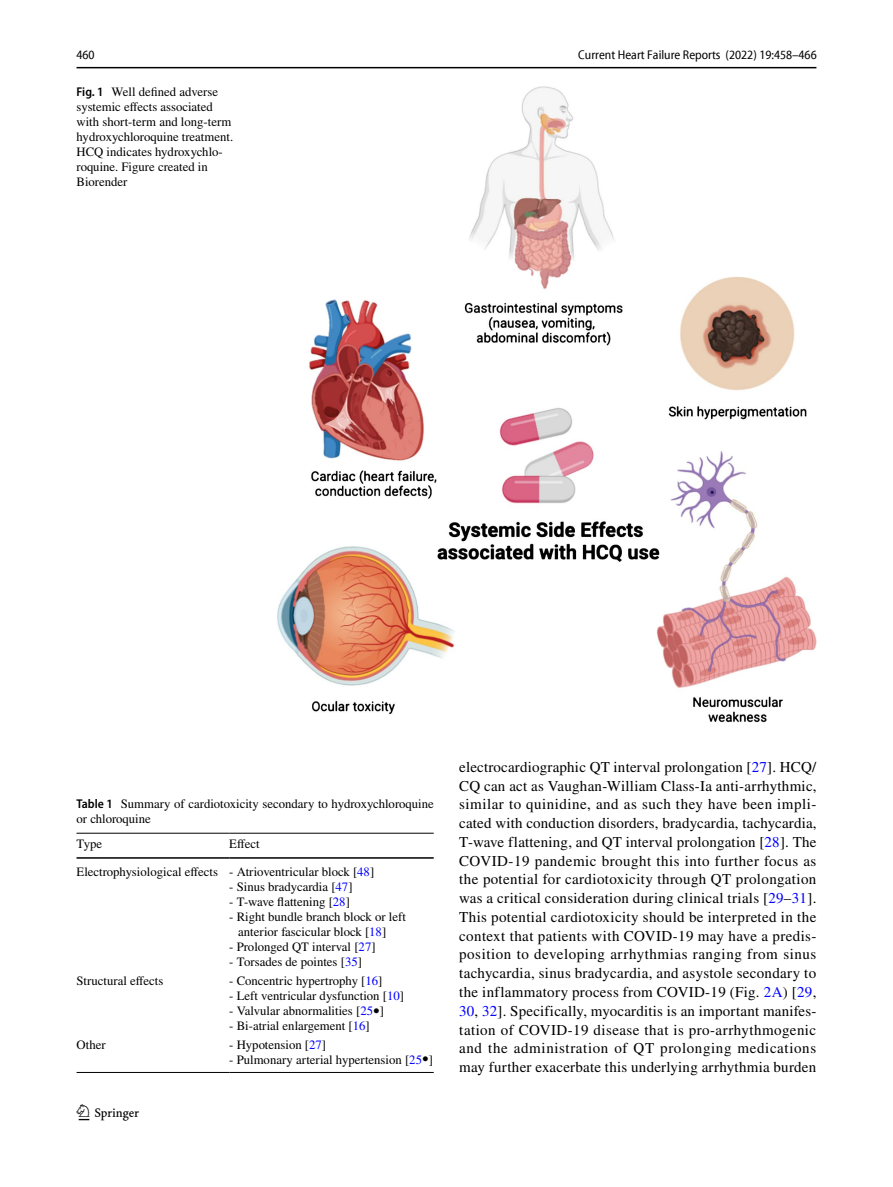
<style>
.page{position:relative;width:893px;height:1187px;background:#fff}
.page>*{position:absolute;margin:0;border:0;box-sizing:border-box;transform-origin:0 0}
.t1{font:22.5px "Springnew Regular 2";color:#000}
.t2{font:15px/18.8px "STIX";letter-spacing:.015em;color:#000;text-align:justify}
.t3{font:12.75px/15px "STIX";color:#000}
.t4{font:semi-condensed 12.75px "Myriad Pro Unic";color:#000}
.s1{font-family:"Myriad Pro";font-weight:600;font-stretch:semi-condensed}
.s2{color:#00f}
</style>
<div class="page">
<hr style="left:77px;top:67px;width:739px;height:1px;background:#000">
<img style="left:277px;top:87px;width:539px;height:635px">
<hr style="left:77px;top:832px;width:152px;height:1px;background:#000">
<hr style="left:77px;top:857px;width:152px;height:1px;background:#000">
<hr style="left:229px;top:832px;width:205px;height:1px;background:#000">
<hr style="left:229px;top:857px;width:205px;height:1px;background:#000">
<hr style="left:77px;top:1071px;width:152px;height:1px;background:#000">
<hr style="left:229px;top:1071px;width:205px;height:1px;background:#000">
<p class="t4" style="left:77px;top:50px;width:20px">460</p>
<p class="t4" style="left:578px;top:50px;width:240px">Current Heart Failure Reports (2022) 19:458–466</p>
<p class="t3" style="left:77px;top:85px;width:158px"><span class="s1">Fig. 1</span> Well defined adverse systemic effects associated with short-term and long-term hydroxychloroquine treatment.<br>HCQ indicates hydroxychlo&shy;roquine. Figure created in<br>Biorender</p>
<p class="t3" style="left:77px;top:796px;width:359px"><span class="s1">Table 1</span> Summary of cardiotoxicity secondary to hydroxychloroquine or chloroquine</p>
<p class="t3" style="left:77px;top:837px;width:27px">Type</p>
<p class="t3" style="left:229px;top:837px;width:32px">Effect</p>
<p class="t3" style="left:77px;top:865px;width:299px">Electrophysiological effects - Atrioventricular block [<span class="s2">48</span>]</p>
<p class="t3" style="left:229px;top:880px;width:125px">- Sinus bradycardia [<span class="s2">47</span>]</p>
<p class="t3" style="left:229px;top:895px;width:122px">- T-wave flattening [<span class="s2">28</span>]</p>
<p class="t3" style="left:238px;top:910px;width:169px;text-indent:-9px">- Right bundle branch block or left anterior fascicular block [<span class="s2">18</span>]</p>
<p class="t3" style="left:229px;top:940px;width:148px">- Prolonged QT interval [<span class="s2">27</span>]</p>
<p class="t3" style="left:229px;top:955px;width:134px">- Torsades de pointes [<span class="s2">35</span>]</p>
<p class="t3" style="left:77px;top:974px;width:88px">Structural effects</p>
<p class="t3" style="left:229px;top:974px;width:155px">- Concentric hypertrophy [<span class="s2">16</span>]</p>
<p class="t3" style="left:229px;top:989px;width:176px">- Left ventricular dysfunction [<span class="s2">10</span>]</p>
<p class="t3" style="left:229px;top:1004px;width:156px">- Valvular abnormalities [<span class="s2">25</span>•]</p>
<p class="t3" style="left:229px;top:1019px;width:142px">- Bi-atrial enlargement [<span class="s2">16</span>]</p>
<p class="t3" style="left:77px;top:1037px;width:31px">Other</p>
<p class="t3" style="left:229px;top:1037px;width:98px">- Hypotension [<span class="s2">27</span>]</p>
<p class="t3" style="left:229px;top:1052px;width:205px">- Pulmonary arterial hypertension [<span class="s2">25</span>•]</p>
<h1 class="t1" style="left:79px;top:1104px;width:62px">1 3</h1>
<p class="t2" style="left:459px;top:758px;width:359px">electrocardiographic QT interval prolongation [<span class="s2">27</span>]. HCQ/ CQ can act as Vaughan-William Class-Ia anti-arrhythmic, similar to quinidine, and as such they have been impli&shy;cated with conduction disorders, bradycardia, tachycardia, T-wave flattening, and QT interval prolongation [<span class="s2">28</span>]. The COVID-19 pandemic brought this into further focus as the potential for cardiotoxicity through QT prolongation was a critical consideration during clinical trials [<span class="s2">29</span>–<span class="s2">31</span>].<br>This potential cardiotoxicity should be interpreted in the context that patients with COVID-19 may have a predis&shy;position to developing arrhythmias ranging from sinus tachycardia, sinus bradycardia, and asystole secondary to the inflammatory process from COVID-19 (Fig. <span class="s2">2A</span>) [<span class="s2">29</span>, <span class="s2">30</span>, <span class="s2">32</span>]. Specifically, myocarditis is an important manifes&shy;tation of COVID-19 disease that is pro-arrhythmogenic and the administration of QT prolonging medications may further exacerbate this underlying arrhythmia burden</p>
</div>
